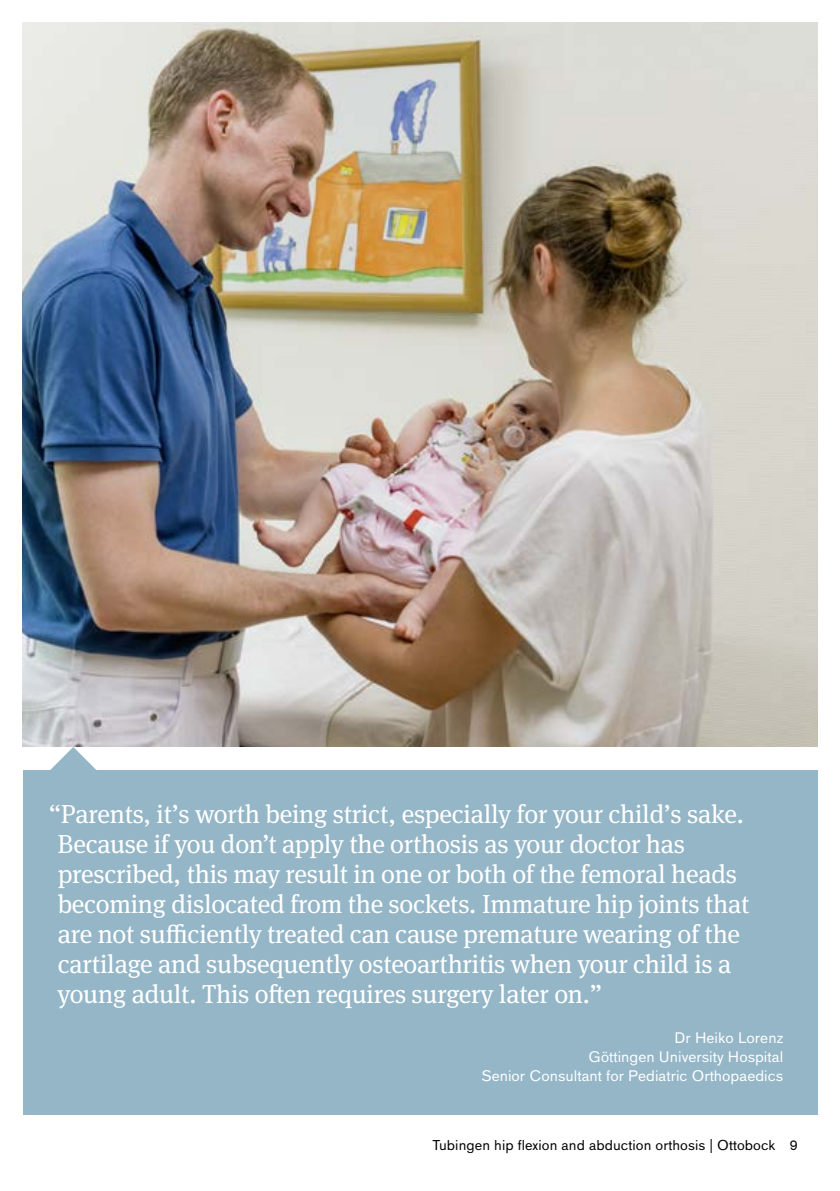
<style>
.page{position:relative;width:840px;height:1191px;background:#fff}
.page>*{position:absolute;margin:0;border:0;box-sizing:border-box;transform-origin:0 0}
.t1{font:26px/30px "OBO Serif";letter-spacing:-.01em;color:#fff}
.t2{font:15px/19px "OBO Sans";color:#fff;text-align:right}
.t3{font:14px "OBO Sans";letter-spacing:.005em;color:#000}
</style>
<div class="page">
<svg style="left:50px;top:747px;width:46px;height:23px"></svg>
<img style="left:23px;top:23px;width:793px;height:724px">
<div style="left:23px;top:770px;width:793px;height:344px;background:#94b6c7"></div>
<p class="t1" style="left:57px;top:799px;width:693px;text-indent:-9px">“Parents, it’s worth being strict, especially for your child’s sake.<br>Because if you don’t apply the orthosis as your doctor has prescribed, this may result in one or both of the femoral heads becoming dislocated from the sockets. Immature hip joints that are not sufficiently treated can cause premature wearing of the cartilage and subsequently osteoarthritis when your child is a young adult. This often requires surgery later on.”</p>
<p class="t2" style="left:481px;top:1028px;width:303px">Dr Heiko Lorenz<br>Göttingen University Hospital<br>Senior Consultant for Pediatric Orthopaedics</p>
<p class="t3" style="left:432px;top:1136px;width:366px">Tubingen hip flexion and abduction orthosis | Ottobock 9</p>
</div>
